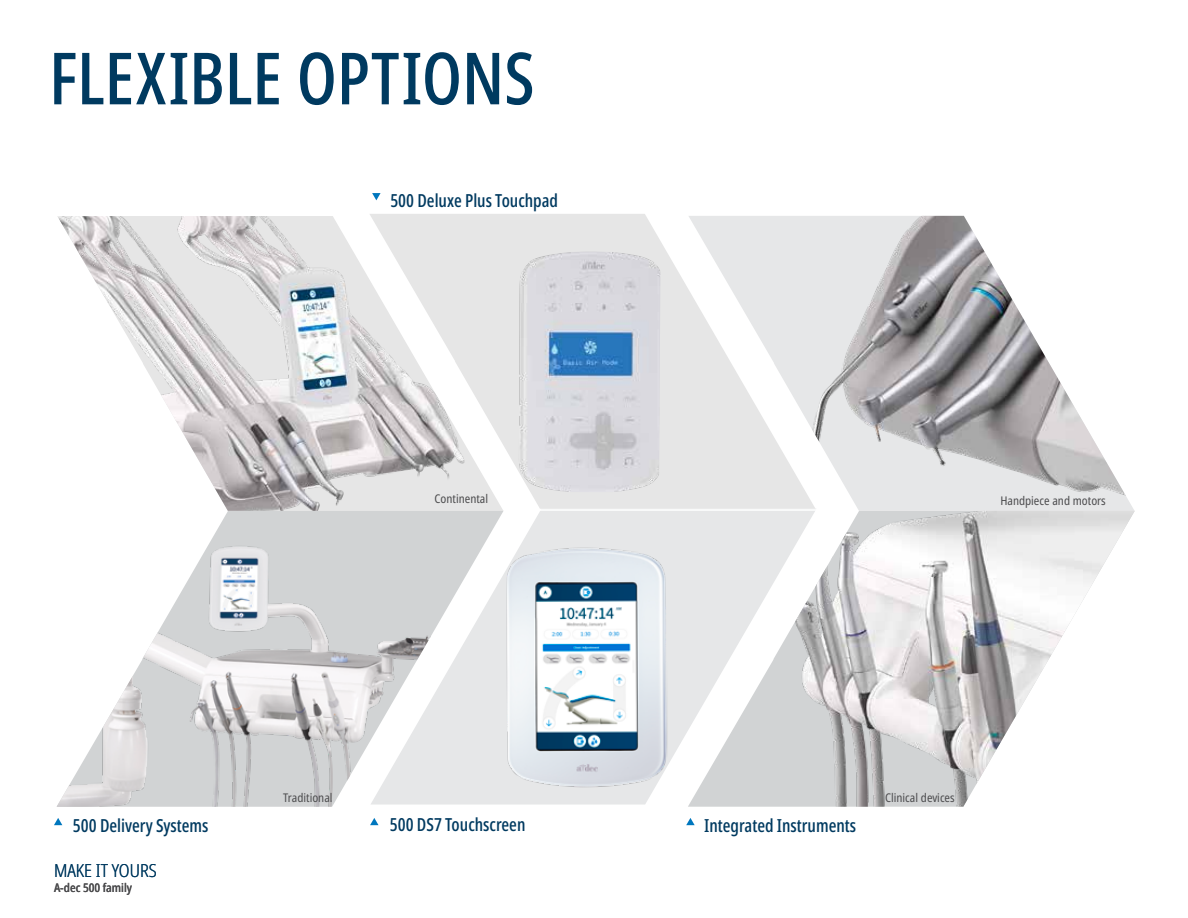
<style>
.page{position:relative;width:1188px;height:918px;background:#fff}
.page>*{position:absolute;margin:0;border:0;box-sizing:border-box;transform-origin:0 0}
.t1{font:500 extra-condensed 72px "Noto Sans";color:#003a60}
.t2{font:500 extra-condensed 18px "Noto Sans";color:#003a60}
.t3{font:300 condensed 18px "Noto Sans";color:#003a60}
.t4{font:condensed 12px "Noto Sans";color:#4d4d4f}
.t5{font:500 condensed 12px "Noto Sans";color:#4d4d4f}
</style>
<div class="page">
<img style="left:57px;top:216px;width:313px;height:295px">
<img style="left:816px;top:216px;width:319px;height:295px">
<svg style="left:57px;top:511px;width:313px;height:296px"></svg>
<svg style="left:370px;top:509px;width:318px;height:296px;fill:#e6e7e8"></svg>
<img style="left:493px;top:541px;width:185px;height:248px">
<svg style="left:686px;top:818px;width:9px;height:7px"></svg>
<svg style="left:370px;top:818px;width:9px;height:7px"></svg>
<svg style="left:54px;top:818px;width:8px;height:7px"></svg>
<img style="left:688px;top:511px;width:447px;height:296px">
<svg style="left:369px;top:214px;width:447px;height:295px;fill:#e6e6e6"></svg>
<img style="left:510px;top:252px;width:151px;height:240px">
<svg style="left:372px;top:193px;width:9px;height:7px"></svg>
<hr style="left:528px;top:509px;width:310px;height:2px;background:#fff">
<h1 class="t1" style="left:49px;top:28px;width:487px">FLEXIBLE OPTIONS</h1>
<p class="t2" style="left:390px;top:187px;width:169px">500 Deluxe Plus Touchpad</p>
<p class="t4" style="left:435px;top:491px;width:55px">Continental</p>
<p class="t4" style="left:1000px;top:492px;width:107px">Handpiece and motors</p>
<p class="t4" style="left:283px;top:789px;width:51px">Traditional</p>
<p class="t4" style="left:885px;top:789px;width:71px">Clinical devices</p>
<p class="t2" style="left:390px;top:812px;width:137px">500 DS7 Touchscreen</p>
<p class="t2" style="left:73px;top:813px;width:137px">500 Delivery Systems</p>
<p class="t2" style="left:704px;top:812px;width:153px">Integrated Instruments</p>
<p class="t3" style="left:54px;top:858px;width:104px">MAKE IT YOURS</p>
<p class="t5" style="left:54px;top:879px;width:80px">A-dec 500 family</p>
</div>
